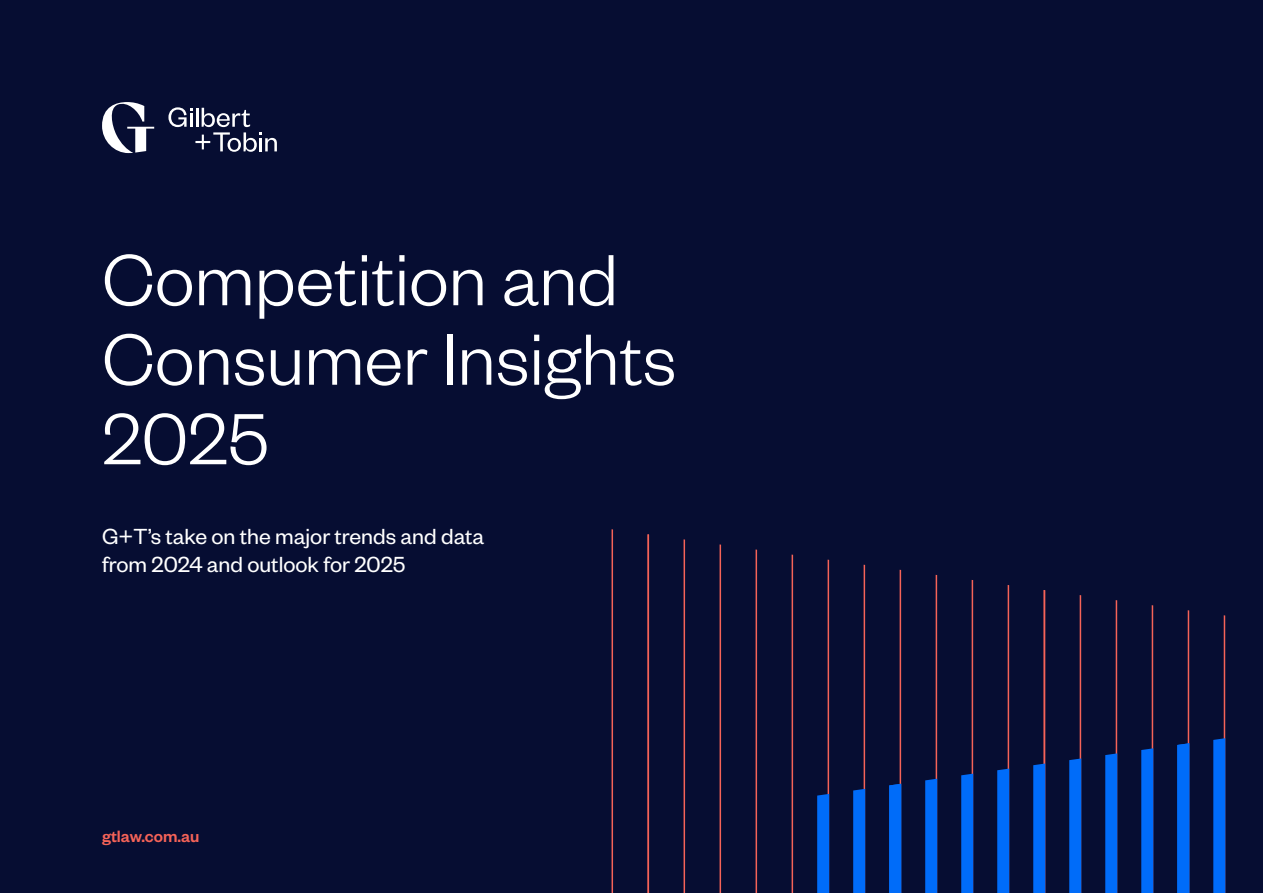
<style>
.page{position:relative;width:1263px;height:893px;background:#060d32}
.page>*{position:absolute;margin:0;border:0;box-sizing:border-box;transform-origin:0 0}
.t1{font:300 79.5px/79.5px "Founders Grotesk";color:#fff}
.t2{font:24px/28.5px "Founders Grotesk";color:#fff}
.t3{font:500 18px "Founders Grotesk";color:#f56358}
</style>
<div class="page">
<svg style="left:168px;top:107px;width:109px;height:45px"></svg>
<svg style="left:102px;top:102px;width:52px;height:51px"></svg>
<hr style="left:611px;top:529px;width:2px;height:364px;background:#f56358">
<hr style="left:683px;top:539px;width:2px;height:354px;background:#f56358">
<hr style="left:719px;top:544px;width:2px;height:349px;background:#f56358">
<hr style="left:755px;top:549px;width:2px;height:344px;background:#f56358">
<hr style="left:792px;top:555px;width:1px;height:338px;background:#f56358">
<hr style="left:647px;top:534px;width:2px;height:359px;background:#f56358">
<hr style="left:828px;top:560px;width:1px;height:333px;background:#f56358">
<hr style="left:864px;top:565px;width:1px;height:328px;background:#f56358">
<hr style="left:900px;top:570px;width:1px;height:323px;background:#f56358">
<hr style="left:936px;top:575px;width:1px;height:318px;background:#f56358">
<hr style="left:972px;top:580px;width:1px;height:313px;background:#f56358">
<hr style="left:1008px;top:585px;width:1px;height:308px;background:#f56358">
<hr style="left:1080px;top:595px;width:1px;height:298px;background:#f56358">
<hr style="left:1116px;top:600px;width:1px;height:293px;background:#f56358">
<hr style="left:1152px;top:605px;width:1px;height:288px;background:#f56358">
<hr style="left:1188px;top:610px;width:1px;height:283px;background:#f56358">
<hr style="left:1224px;top:615px;width:1px;height:278px;background:#f56358">
<hr style="left:1044px;top:590px;width:1px;height:303px;background:#f56358">
<svg style="left:1213px;top:738px;width:12px;height:155px;background:#0068f2"></svg>
<svg style="left:1141px;top:748px;width:12px;height:145px;background:#0068f2"></svg>
<svg style="left:1105px;top:753px;width:12px;height:140px;background:#0068f2"></svg>
<svg style="left:1069px;top:758px;width:12px;height:135px;background:#0068f2"></svg>
<svg style="left:1033px;top:763px;width:12px;height:130px;background:#0068f2"></svg>
<svg style="left:997px;top:769px;width:12px;height:124px"></svg>
<svg style="left:961px;top:774px;width:12px;height:119px"></svg>
<svg style="left:925px;top:779px;width:12px;height:114px"></svg>
<svg style="left:1177px;top:743px;width:12px;height:150px;background:#006af6"></svg>
<svg style="left:853px;top:789px;width:12px;height:104px"></svg>
<svg style="left:817px;top:794px;width:12px;height:99px"></svg>
<svg style="left:889px;top:784px;width:12px;height:109px"></svg>
<h1 class="t1" style="left:102px;top:236px;width:576px">Competition and<br>Consumer Insights<br>2025</h1>
<p class="t2" style="left:102px;top:521px;width:384px">G+T’s take on the major trends and data from 2024 and outlook for 2025</p>
<p class="t3" style="left:102px;top:825px;width:99px">gtlaw.com.au</p>
</div>
